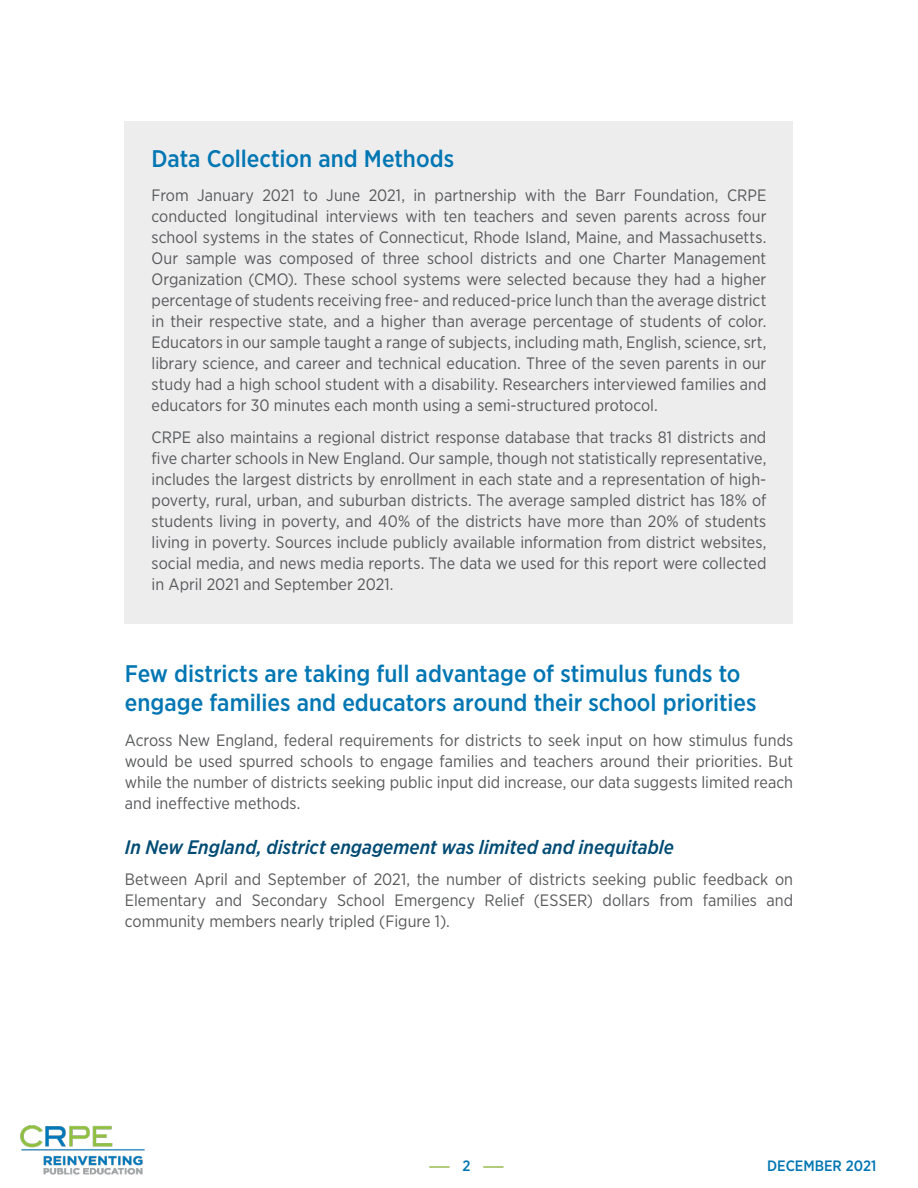
<style>
.page{position:relative;width:918px;height:1188px;background:#fff}
.page>*{position:absolute;margin:0;border:0;box-sizing:border-box;transform-origin:0 0}
.t1{font:500 24px/28.8px "Gotham Narrow";color:#0076b3}
.t2{font:italic 500 19.5px "Gotham Narrow";color:#004b74}
.t3{font:16.5px/21px "Gotham Narrow";color:#58595b;text-align:justify}
.t4{font:500 15px "Gotham Narrow";color:#0076b3}
.t5{font:500 15px "Gotham Narrow";color:#0075b2}
</style>
<div class="page">
<hr style="left:483px;top:1166px;width:21px;height:2px;background:#9aba4f">
<hr style="left:429px;top:1166px;width:21px;height:2px;background:#9aba4f">
<img style="left:20px;top:1125px;width:125px;height:50px">
<div style="left:125px;top:122px;width:668px;height:502px;background:#ededee"></div>
<h1 class="t1" style="left:152px;top:143px;width:304px">Data Collection and Methods</h1>
<p class="t3" style="left:152px;top:184px;width:616px">From January 2021 to June 2021, in partnership with the Barr Foundation, CRPE conducted longitudinal interviews with ten teachers and seven parents across four school systems in the states of Connecticut, Rhode Island, Maine, and Massachusetts.<br>Our sample was composed of three school districts and one Charter Management Organization (CMO). These school systems were selected because they had a higher percentage of students receiving free- and reduced-price lunch than the average district in their respective state, and a higher than average percentage of students of color.<br>Educators in our sample taught a range of subjects, including math, English, science, srt, library science, and career and technical education. Three of the seven parents in our study had a high school student with a disability. Researchers interviewed families and educators for 30 minutes each month using a semi-structured protocol.</p>
<p class="t3" style="left:152px;top:426px;width:616px">CRPE also maintains a regional district response database that tracks 81 districts and five charter schools in New England. Our sample, though not statistically representative, includes the largest districts by enrollment in each state and a representation of high&shy;poverty, rural, urban, and suburban districts. The average sampled district has 18% of students living in poverty, and 40% of the districts have more than 20% of students living in poverty. Sources include publicly available information from district websites, social media, and news media reports. The data we used for this report were collected in April 2021 and September 2021.</p>
<h1 class="t1" style="left:125px;top:659px;width:633px">Few districts are taking full advantage of stimulus funds to engage families and educators around their school priorities</h1>
<p class="t3" style="left:125px;top:729px;width:670px">Across New England, federal requirements for districts to seek input on how stimulus funds would be used spurred schools to engage families and teachers around their priorities. But while the number of districts seeking public input did increase, our data suggests limited reach and ineffective methods.</p>
<p class="t2" style="left:125px;top:834px;width:551px">In New England, district engagement was limited and inequitable</p>
<p class="t3" style="left:125px;top:868px;width:670px">Between April and September of 2021, the number of districts seeking public feedback on Elementary and Secondary School Emergency Relief (ESSER) dollars from families and community members nearly tripled (Figure 1).</p>
<p class="t5" style="left:462px;top:1157px;width:10px">2</p>
<p class="t4" style="left:767px;top:1156px;width:111px">DECEMBER 2021</p>
<p class="t4" style="left:810px;top:1157px;width:69px">MAY 2020</p>
</div>
